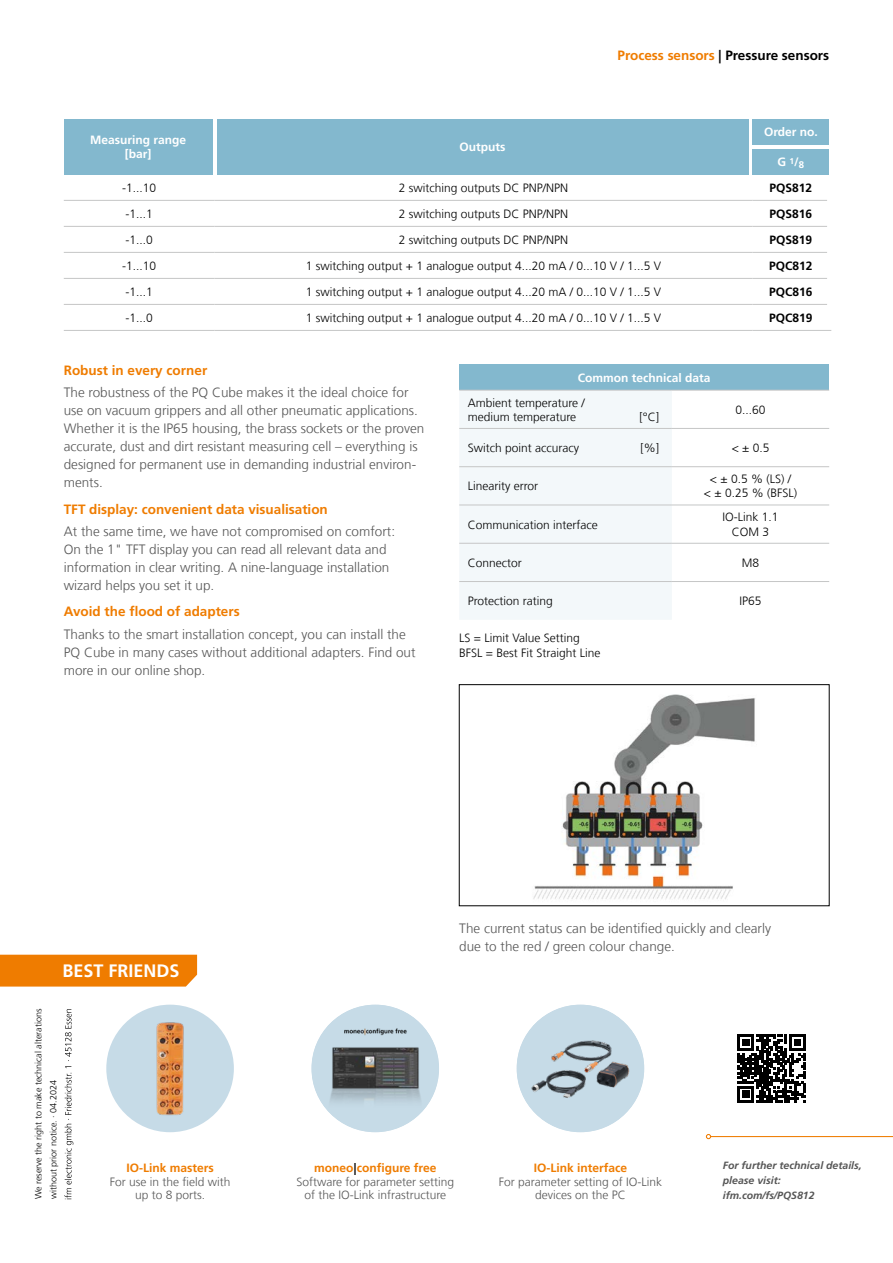
<style>
.page{position:relative;width:893px;height:1263px;background:#fff}
.page>*{position:absolute;margin:0;border:0;box-sizing:border-box;transform-origin:0 0}
.t1{font:700 18px "Frutiger LT Com";color:#fff}
.Fließtext{font:300 13.5px/18px "Frutiger LT Com";color:#565656}
.Fließtext_Headline{font:700 13.5px "Frutiger LT Com";color:#ef7c00}
.Box_Produktgruppe{font:700 13.5px "Frutiger LT Com";color:#000}
.Tabellentext_zentriert{font:300 12px/14.2px "Frutiger LT Com";color:#000;text-align:center}
.Best_Friends_Fließtext{font:300 12px/13.5px "Frutiger LT Com";color:#565656;text-align:center}
.Tabellentext_TAB{font:300 12px/14.2px "Frutiger LT Com";color:#000}
.Tabellenkopf{font:700 12px/14.2px "Frutiger LT Com";color:#fff;text-align:center}
.Best_Friends_Headline_orange{font:700 12px "Frutiger LT Com";color:#ef7c00}
.Legende{font:300 12px/15px "Frutiger LT Com";color:#000}
.BESTELLNUMMER{font:700 12px "Frutiger LT Com";color:#000}
.QR_Code_linksbündig{font:italic 700 10.5px/15px "Frutiger LT Com";color:#565656}
.Datum{font:300 9px "Frutiger LT Com";color:#000}
.s1{color:#ef7c00}
.s2{color:#000}
</style>
<div class="page">
<div style="left:0;top:955px;width:197px;height:31px;background:#ef7c00"></div>
<div style="left:311px;top:1005px;width:128px;height:127px;background:#c6dbe7;border-radius:50%"></div>
<img style="left:321px;top:1010px;width:108px;height:108px">
<div style="left:106px;top:1005px;width:128px;height:127px;background:#c6dbe7;border-radius:50%"></div>
<img style="left:123px;top:1021px;width:94px;height:95px">
<div style="left:517px;top:1005px;width:127px;height:127px;background:#c6dbe7;border-radius:50%"></div>
<img style="left:531px;top:1019px;width:99px;height:99px">
<hr style="left:711px;top:1136px;width:182px;height:1px;background:#ef7c00">
<svg style="left:706px;top:1134px;width:5px;height:5px"></svg>
<svg style="left:65px;top:1009px;width:8px;height:190px"></svg>
<div style="left:459px;top:365px;width:370px;height:25px;background:#83b8ce"></div>
<div style="left:459px;top:391px;width:213px;height:228px;background:#f3f8fa"></div>
<hr style="left:459px;top:390px;width:213px;height:1px;background:#c5c6c6">
<hr style="left:672px;top:390px;width:157px;height:1px;background:#c5c6c6">
<hr style="left:459px;top:428px;width:213px;height:1px;background:#c5c6c6">
<hr style="left:672px;top:428px;width:157px;height:1px;background:#c5c6c6">
<hr style="left:459px;top:466px;width:213px;height:1px;background:#c5c6c6">
<hr style="left:672px;top:466px;width:157px;height:1px;background:#c5c6c6">
<hr style="left:459px;top:505px;width:213px;height:1px;background:#c5c6c6">
<hr style="left:672px;top:505px;width:157px;height:1px;background:#c5c6c6">
<hr style="left:459px;top:543px;width:213px;height:1px;background:#c5c6c6">
<hr style="left:672px;top:543px;width:157px;height:1px;background:#c5c6c6">
<hr style="left:459px;top:581px;width:213px;height:1px;background:#c5c6c6">
<hr style="left:672px;top:581px;width:157px;height:1px;background:#c5c6c6">
<svg style="left:738px;top:1034px;width:68px;height:68px"></svg>
<img style="left:533px;top:694px;width:222px;height:206px">
<div style="left:459px;top:684px;width:370px;height:222px;border:1px solid #000"></div>
<svg style="left:64px;top:174px;width:685px;height:1px"></svg>
<hr style="left:64px;top:200px;width:150px;height:1px;background:#c5c6c6">
<hr style="left:64px;top:226px;width:150px;height:1px;background:#c5c6c6">
<hr style="left:64px;top:252px;width:150px;height:1px;background:#c5c6c6">
<hr style="left:64px;top:278px;width:150px;height:1px;background:#c5c6c6">
<hr style="left:64px;top:304px;width:150px;height:1px;background:#c5c6c6">
<hr style="left:64px;top:330px;width:150px;height:1px;background:#c5c6c6">
<hr style="left:214px;top:200px;width:539px;height:1px;background:#c5c6c6">
<hr style="left:753px;top:200px;width:74px;height:1px;background:#c5c6c6">
<hr style="left:214px;top:226px;width:539px;height:1px;background:#c5c6c6">
<hr style="left:753px;top:226px;width:74px;height:1px;background:#c5c6c6">
<hr style="left:214px;top:252px;width:539px;height:1px;background:#c5c6c6">
<hr style="left:753px;top:252px;width:74px;height:1px;background:#c5c6c6">
<hr style="left:214px;top:278px;width:539px;height:1px;background:#c5c6c6">
<hr style="left:753px;top:278px;width:74px;height:1px;background:#c5c6c6">
<hr style="left:214px;top:304px;width:539px;height:1px;background:#c5c6c6">
<hr style="left:753px;top:304px;width:74px;height:1px;background:#c5c6c6">
<hr style="left:214px;top:330px;width:539px;height:1px;background:#c5c6c6">
<hr style="left:753px;top:330px;width:78px;height:1px;background:#c5c6c6">
<div style="left:217px;top:119px;width:531px;height:55px;background:#83b8ce"></div>
<div style="left:753px;top:119px;width:76px;height:26px;background:#83b8ce"></div>
<div style="left:753px;top:149px;width:76px;height:25px;background:#83b8ce"></div>
<div style="left:64px;top:119px;width:149px;height:55px;background:#83b8ce"></div>
<p class="Tabellenkopf" style="left:90px;top:133px;width:98px">Measuring range [bar]</p>
<p class="Tabellenkopf" style="left:460px;top:140px;width:47px">Outputs</p>
<p class="Box_Produktgruppe" style="left:618px;top:47px;width:213px"><span class="s1">Process sensors</span> | Pressure sensors</p>
<p class="Tabellenkopf" style="left:764px;top:125px;width:55px">Order no.</p>
<p class="Tabellenkopf" style="left:778px;top:155px;width:28px">G <sup>1</sup>/<sub>8</sub></p>
<p class="Tabellentext_zentriert" style="left:122px;top:181px;width:36px">-1...10</p>
<p class="Tabellentext_zentriert" style="left:399px;top:181px;width:171px">2 switching outputs DC PNP/NPN</p>
<p class="BESTELLNUMMER" style="left:770px;top:181px;width:44px">PQS812</p>
<p class="Tabellentext_zentriert" style="left:125px;top:207px;width:29px">-1...1</p>
<p class="Tabellentext_zentriert" style="left:399px;top:207px;width:171px">2 switching outputs DC PNP/NPN</p>
<p class="BESTELLNUMMER" style="left:770px;top:207px;width:44px">PQS816</p>
<p class="Tabellentext_zentriert" style="left:125px;top:233px;width:29px">-1...0</p>
<p class="Tabellentext_zentriert" style="left:399px;top:233px;width:171px">2 switching outputs DC PNP/NPN</p>
<p class="BESTELLNUMMER" style="left:770px;top:233px;width:44px">PQS819</p>
<p class="Tabellentext_zentriert" style="left:122px;top:259px;width:36px">-1...10</p>
<p class="Tabellentext_zentriert" style="left:306px;top:259px;width:357px">1 switching output + 1 analogue output 4...20 mA / 0...10 V / 1...5 V</p>
<p class="BESTELLNUMMER" style="left:769px;top:259px;width:45px">PQC812</p>
<p class="Tabellentext_zentriert" style="left:125px;top:285px;width:29px">-1...1</p>
<p class="Tabellentext_zentriert" style="left:306px;top:285px;width:357px">1 switching output + 1 analogue output 4...20 mA / 0...10 V / 1...5 V</p>
<p class="BESTELLNUMMER" style="left:769px;top:285px;width:45px">PQC816</p>
<p class="Tabellentext_zentriert" style="left:125px;top:311px;width:29px">-1...0</p>
<p class="Tabellentext_zentriert" style="left:306px;top:311px;width:357px">1 switching output + 1 analogue output 4...20 mA / 0...10 V / 1...5 V</p>
<p class="BESTELLNUMMER" style="left:769px;top:311px;width:45px">PQC819</p>
<p class="Fließtext_Headline" style="left:64px;top:362px;width:145px">Robust in every corner</p>
<p class="Fließtext" style="left:64px;top:383px;width:362px">The robustness of the PQ Cube makes it the ideal choice for use on vacuum grippers and all other pneumatic applications.<br>Whether it is the IP65 housing, the brass sockets or the proven accurate, dust and dirt resistant measuring cell – everything is designed for permanent use in demanding industrial environ&shy;ments.</p>
<p class="Fließtext_Headline" style="left:64px;top:501px;width:266px">TFT display: convenient data visualisation</p>
<p class="Fließtext" style="left:64px;top:522px;width:333px">At the same time, we have not compromised on comfort:<br>On the 1" TFT display you can read all relevant data and information in clear writing. A nine-language installation wizard helps you set it up.</p>
<p class="Fließtext_Headline" style="left:64px;top:604px;width:177px">Avoid the flood of adapters</p>
<p class="Fließtext" style="left:64px;top:625px;width:353px">Thanks to the smart installation concept, you can install the<br>PQ Cube in many cases without additional adapters. Find out more in our online shop.</p>
<p class="Tabellenkopf" style="left:578px;top:371px;width:134px">Common technical data</p>
<p class="Tabellentext_TAB" style="left:468px;top:395px;width:119px">Ambient temperature / medium temperature</p>
<p class="Tabellentext_TAB" style="left:640px;top:410px;width:21px">[°C]</p>
<p class="Tabellentext_zentriert" style="left:735px;top:403px;width:32px">0...60</p>
<p class="Tabellentext_TAB" style="left:468px;top:441px;width:113px">Switch point accuracy</p>
<p class="Tabellentext_TAB" style="left:640px;top:441px;width:20px">[%]</p>
<p class="Tabellentext_zentriert" style="left:732px;top:441px;width:39px">&lt; ± 0.5</p>
<p class="Tabellentext_TAB" style="left:468px;top:479px;width:72px">Linearity error</p>
<p class="Tabellentext_zentriert" style="left:710px;top:472px;width:83px">&lt; ± 0.5 % (LS) /</p>
<p class="Tabellentext_zentriert" style="left:704px;top:486px;width:95px">&lt; ± 0.25 % (BFSL)</p>
<p class="Tabellentext_TAB" style="left:468px;top:517px;width:131px">Communication interface</p>
<p class="Tabellentext_zentriert" style="left:722px;top:510px;width:58px">IO-Link 1.1<br>COM 3</p>
<p class="Tabellentext_TAB" style="left:468px;top:556px;width:56px">Connector</p>
<p class="Tabellentext_zentriert" style="left:742px;top:556px;width:19px">M8</p>
<p class="Tabellentext_TAB" style="left:468px;top:594px;width:87px">Protection rating</p>
<p class="Tabellentext_zentriert" style="left:739px;top:594px;width:24px">IP65</p>
<p class="Legende" style="left:459px;top:630px;width:143px">LS = Limit Value Setting<br>BFSL = Best Fit Straight Line</p>
<h1 class="t1" style="left:63px;top:960px;width:119px">BEST FRIENDS</h1>
<p class="Fließtext" style="left:459px;top:919px;width:313px">The current status can be identified quickly and clearly due to the red / green colour change.</p>
<p class="Datum" style="left:33px;top:1199px;width:192px;rotate:-90deg">We reserve the right to make technical alterations</p>
<p class="Datum" style="left:48px;top:1199px;width:121px;rotate:-90deg">without prior notice. · 04.2024</p>
<p class="Best_Friends_Headline_orange" style="left:126px;top:1161px;width:89px">IO-Link masters</p>
<p class="Best_Friends_Fließtext" style="left:110px;top:1175px;width:122px">For use in the field with up to 8 ports.</p>
<p class="Best_Friends_Headline_orange" style="left:314px;top:1161px;width:124px">moneo<span class="s2">|</span>configure free</p>
<p class="Best_Friends_Fließtext" style="left:296px;top:1175px;width:159px">Software for parameter setting of the IO-Link infrastructure</p>
<p class="Best_Friends_Headline_orange" style="left:534px;top:1161px;width:95px">IO-Link interface</p>
<p class="Best_Friends_Fließtext" style="left:499px;top:1175px;width:165px">For parameter setting of IO-Link devices on the PC</p>
<p class="QR_Code_linksbündig" style="left:723px;top:1158px;width:140px">For further technical details, please visit:</p>
<p class="QR_Code_linksbündig" style="left:723px;top:1188px;width:93px">ifm.com/fs/PQS812</p>
</div>
